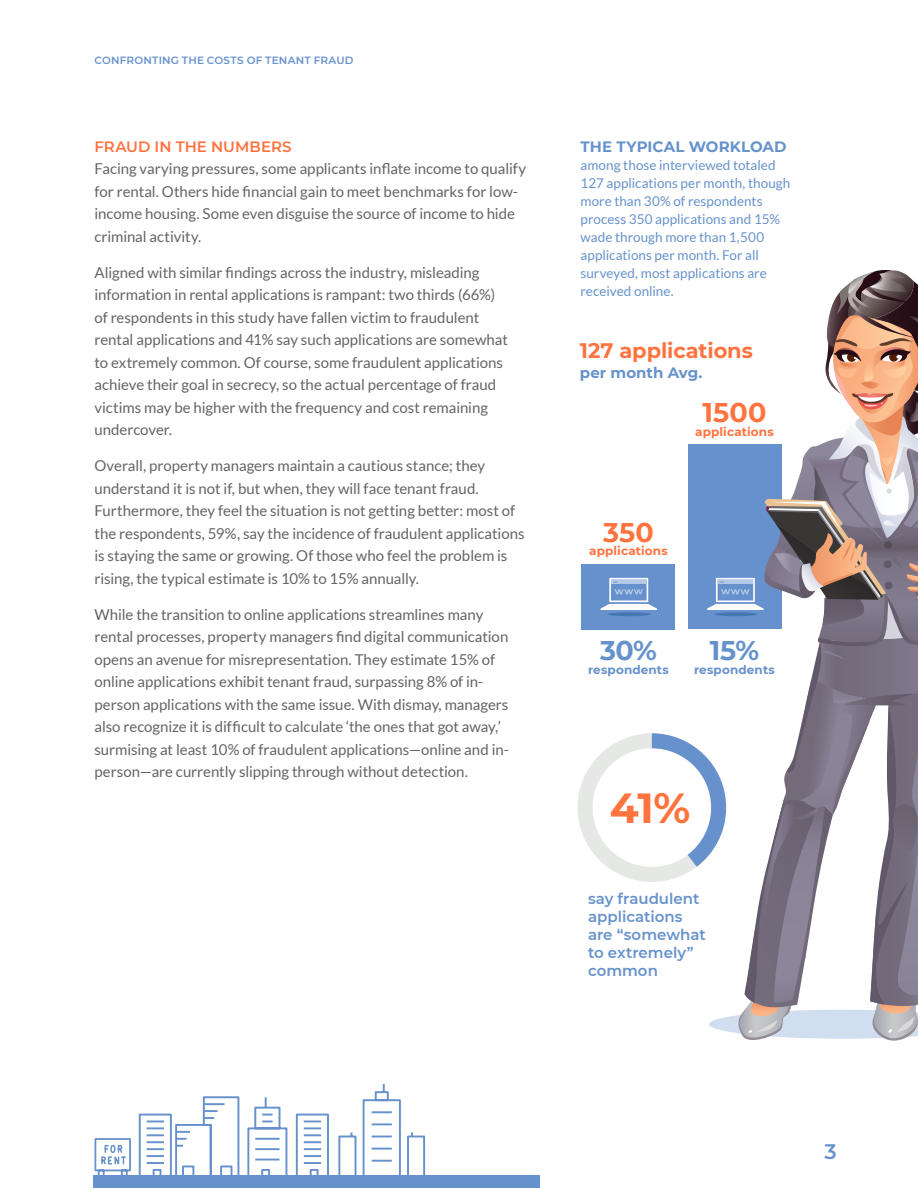
<style>
.page{position:relative;width:918px;height:1188px;background:#fff}
.page>*{position:absolute;margin:0;border:0;box-sizing:border-box;transform-origin:0 0}
.t1{font:700 42px "Montserrat";color:#ff733e}
.t2{font:700 27px "Montserrat";letter-spacing:.005em;color:#ff733e}
.t3{font:700 27px "Montserrat";color:#6692cc}
.t4{font:700 21px "Montserrat";letter-spacing:-.005em;color:#ff733e}
.t5{font:600 21px "Montserrat";color:#6692cc}
.t6{font:15px/22.5px "Lato";color:#646464}
.t7{font:600 15px/18px "Montserrat";color:#6692cc}
.t8{font:700 15px "Montserrat";letter-spacing:.005em;color:#6692cc}
.t9{font:600 15px "Montserrat";color:#ff733e}
.t10{font:13.5px/18px "Lato";letter-spacing:.005em;color:#6692cc}
.t11{font:700 12px "Montserrat";letter-spacing:.01em;color:#ff733e}
.t12{font:700 12px "Montserrat";letter-spacing:.01em;color:#6692cc}
.t13{font:600 10.5px "Montserrat";letter-spacing:.02em;color:#6692cc}
</style>
<div class="page">
<div style="left:94px;top:1176px;width:446px;height:12px;background:#6692cc"></div>
<svg style="left:138px;top:1084px;width:292px;height:92px"></svg>
<svg style="left:94px;top:1138px;width:38px;height:38px"></svg>
<svg style="left:578px;top:270px;width:340px;height:771px"></svg>
<p class="t13" style="left:94px;top:53px;width:261px">CONFRONTING THE COSTS OF TENANT FRAUD</p>
<p class="t9" style="left:94px;top:136px;width:199px">FRAUD IN THE NUMBERS</p>
<p class="t6" style="left:94px;top:157px;width:433px">Facing varying pressures, some applicants inflate income to qualify for rental. Others hide financial gain to meet benchmarks for low&shy;income housing. Some even disguise the source of income to hide criminal activity.</p>
<p class="t6" style="left:94px;top:261px;width:415px">Aligned with similar findings across the industry, misleading information in rental applications is rampant: two thirds (66%) of respondents in this study have fallen victim to fraudulent rental applications and 41% say such applications are somewhat to extremely common. Of course, some fraudulent applications achieve their goal in secrecy, so the actual percentage of fraud victims may be higher with the frequency and cost remaining undercover.</p>
<p class="t6" style="left:94px;top:454px;width:432px">Overall, property managers maintain a cautious stance; they understand it is not if, but when, they will face tenant fraud.<br>Furthermore, they feel the situation is not getting better: most of the respondents, 59%, say the incidence of fraudulent applications is staying the same or growing. Of those who feel the problem is rising, the typical estimate is 10% to 15% annually.</p>
<p class="t6" style="left:94px;top:603px;width:416px">While the transition to online applications streamlines many rental processes, property managers find digital communication opens an avenue for misrepresentation. They estimate 15% of online applications exhibit tenant fraud, surpassing 8% of in&shy;person applications with the same issue. With dismay, managers also recognize it is difficult to calculate ‘the ones that got away,’ surmising at least 10% of fraudulent applications—online and in&shy;person—are currently slipping through without detection.</p>
<p class="t8" style="left:580px;top:136px;width:207px">THE TYPICAL WORKLOAD</p>
<p class="t10" style="left:580px;top:156px;width:211px">among those interviewed totaled<br>127 applications per month, though more than 30% of respondents process 350 applications and 15% wade through more than 1,500 applications per month. For all surveyed, most applications are received online.</p>
<h3 class="t4" style="left:580px;top:335px;width:174px">127 applications</h3>
<p class="t8" style="left:580px;top:361px;width:124px">per month Avg.</p>
<h2 class="t2" style="left:703px;top:393px;width:65px">1500</h2>
<p class="t11" style="left:695px;top:423px;width:80px">applications</p>
<h2 class="t2" style="left:603px;top:512px;width:52px">350</h2>
<p class="t11" style="left:589px;top:542px;width:80px">applications</p>
<h2 class="t3" style="left:600px;top:631px;width:58px">30%</h2>
<p class="t12" style="left:588px;top:661px;width:82px">respondents</p>
<h2 class="t3" style="left:710px;top:631px;width:51px">15%</h2>
<p class="t12" style="left:694px;top:661px;width:82px">respondents</p>
<h1 class="t1" style="left:610px;top:778px;width:82px">41%</h1>
<p class="t7" style="left:588px;top:889px;width:119px">say fraudulent applications are “somewhat to extremely” common</p>
<h3 class="t5" style="left:824px;top:1137px;width:14px">3</h3>
</div>
